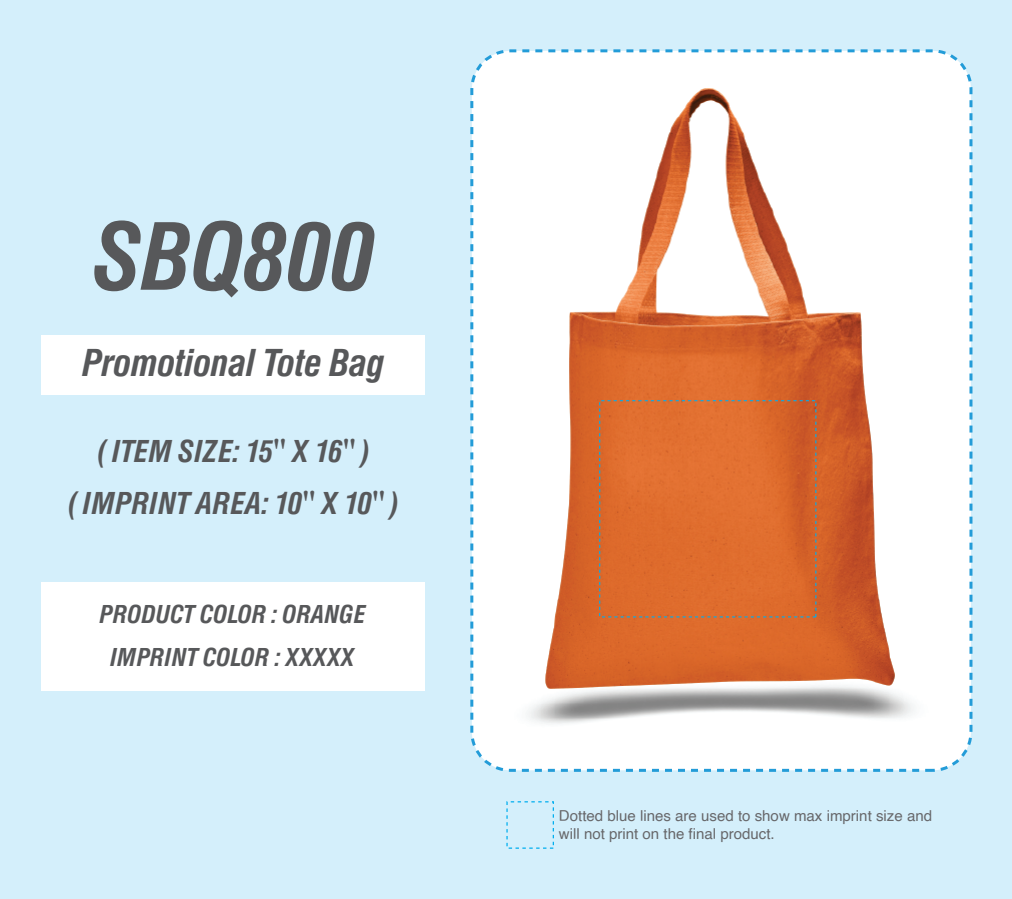
<style>
.page{position:relative;width:1012px;height:899px;background:#fff}
.page>*{position:absolute;margin:0;border:0;box-sizing:border-box;transform-origin:0 0}
.t1{font:italic 700 95.6px "Helvetica Two BQ";color:#57585a}
.t2{font:italic 700 38.3px "Helvetica Two BQ";color:#57585a}
.t3{font:italic 700 31.2px/52px "Helvetica Two BQ";letter-spacing:.02em;color:#57585a;text-align:center}
.t4{font:italic 700 25.5px/42.5px "Helvetica Two BQ";letter-spacing:.02em;color:#57585a;text-align:center}
.t5{font:15px/18.1px "Helvetica";color:#67676a}
</style>
<div class="page">
<div style="left:0;top:0;width:1011px;height:898px;background:#d4effb"></div>
<div style="left:41px;top:335px;width:383px;height:59px;background:#fff"></div>
<div style="left:41px;top:582px;width:383px;height:108px;background:#fff"></div>
<div style="left:471px;top:51px;width:499px;height:719px;background:#fff;border-radius:39px"></div>
<div style="left:470px;top:49px;width:502px;height:722px;border:3px dashed #239cd8;border-radius:39px"></div>
<img style="left:527px;top:88px;width:387px;height:636px">
<h1 class="t1" style="left:91px;top:199px;width:282px">SBQ800</h1>
<h2 class="t2" style="left:82px;top:339px;width:303px">Promotional Tote Bag</h2>
<h3 class="t3" style="left:67px;top:425px;width:332px">( ITEM SIZE: 15" X 16" )<br>( IMPRINT AREA: 10" X 10" )</h3>
<h3 class="t4" style="left:99px;top:592px;width:267px">PRODUCT COLOR : ORANGE<br>IMPRINT COLOR : XXXXX</h3>
<p class="t5" style="left:559px;top:806px;width:374px">Dotted blue lines are used to show max imprint size and will not print on the final product.</p>
</div>
